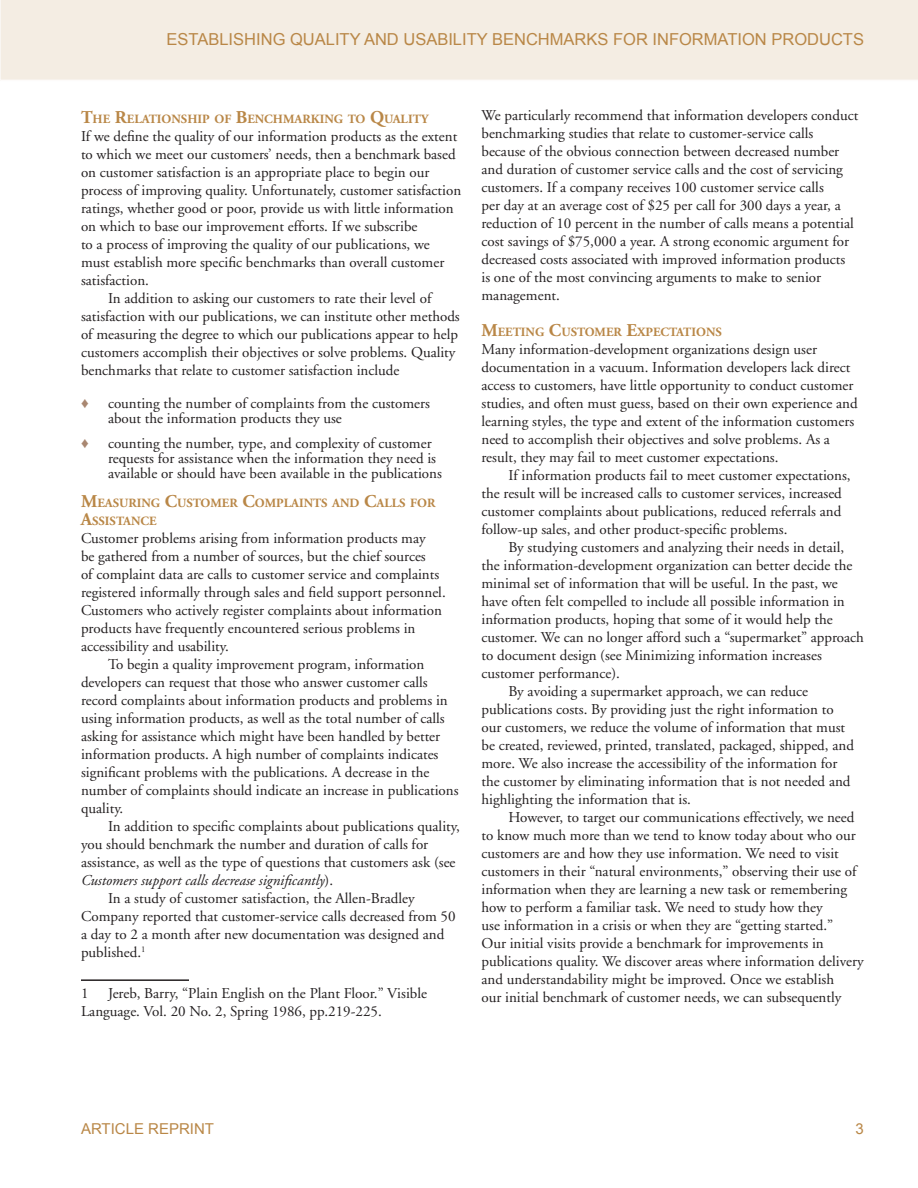
<style>
.page{position:relative;width:918px;height:1188px;background:#fff}
.page>*{position:absolute;margin:0;border:0;box-sizing:border-box;transform-origin:0 0}
.t1{font:16.5px "Arial";color:#b98747}
.t2{font:15px/18px "Adobe Garamond";color:#231f20}
.t3{font:italic 15px "Adobe Garamond";color:#231f20}
.t4{font:15px "Arial";color:#b98747}
.t5{font:15px "Arial";color:#a98771}
.t6{font:700 12.6px/18px "Adobe Garamond";color:#b98747}
.s1{font-size:18px}
.s2{font-style:normal}
</style>
<div class="page">
<div style="left:1px;top:0;width:917px;height:80px;background:#f4ede3"></div>
<svg style="left:0;top:0;width:1px;height:79px"></svg>
<hr style="left:81px;top:979px;width:108px;height:2px;background:#231f20">
<p class="t1" style="left:167px;top:29px;width:699px">ESTABLISHING QUALITY AND USABILITY BENCHMARKS FOR I NFORMATION PRODUCTS</p>
<p class="t6" style="left:81px;top:110px;width:349px"><span class="s1">T</span>HE <span class="s1">R</span>ELATIONSHIP OF <span class="s1">B</span>ENCHMARKING TO <span class="s1">Q</span>UALITY</p>
<p class="t2" style="left:81px;top:127px;width:378px">If we define the quality of our information products as the extent</p>
<p class="t2" style="left:81px;top:145px;width:376px">to which we meet our customers’ needs, then a benchmark based</p>
<p class="t2" style="left:81px;top:163px;width:350px">on customer satisfaction is an appropriate place to begin our</p>
<p class="t2" style="left:81px;top:181px;width:382px">process of improving quality. Unfortunately, customer satisfaction</p>
<p class="t2" style="left:81px;top:199px;width:374px">ratings, whether good or poor, provide us with little information</p>
<p class="t2" style="left:81px;top:217px;width:338px">on which to base our improvement efforts. If we subscribe</p>
<p class="t2" style="left:81px;top:235px;width:350px">to a process of improving the quality of our publications, we</p>
<p class="t2" style="left:81px;top:253px;width:365px">must establish more specific benchmarks than overall customer</p>
<p class="t2" style="left:81px;top:271px;width:69px">satisfaction.</p>
<p class="t2" style="left:108px;top:289px;width:325px">In addition to asking our customers to rate their level of</p>
<p class="t2" style="left:81px;top:307px;width:380px">satisfaction with our publications, we can institute other methods</p>
<p class="t2" style="left:81px;top:325px;width:379px">of measuring the degree to which our publications appear to help</p>
<p class="t2" style="left:81px;top:343px;width:376px">customers accomplish their objectives or solve problems. Quality</p>
<p class="t2" style="left:81px;top:361px;width:320px">benchmarks that relate to customer satisfaction include</p>
<p class="t5" style="left:81px;top:393px;width:9px">♦</p>
<p class="t2" style="left:108px;top:396px;width:324px;line-height:15px">counting the number of complaints from the customers about the information products they use</p>
<p class="t5" style="left:81px;top:433px;width:9px">♦</p>
<p class="t2" style="left:108px;top:437px;width:335px;line-height:15px">counting the number, type, and complexity of customer requests for assistance when the information they need is available or should have been available in the publications</p>
<p class="t6" style="left:81px;top:495px;width:356px"><span class="s1">M</span>EASURING <span class="s1">C</span>USTOMER <span class="s1">C</span>OMPLAINTS AND <span class="s1">C</span>ALLS FOR<br><span class="s1">A</span>SSISTANCE</p>
<p class="t2" style="left:81px;top:530px;width:366px">Customer problems arising from information products may<br>be gathered from a number of sources, but the chief sources<br>of complaint data are calls to customer service and complaints registered informally through sales and field support personnel.<br>Customers who actively register complaints about information products have frequently encountered serious problems in accessibility and usability.</p>
<p class="t2" style="left:81px;top:656px;width:379px;text-indent:27px">To begin a quality improvement program, information developers can request that those who answer customer calls record complaints about information products and problems in using information products, as well as the total number of calls asking for assistance which might have been handled by better information products. A high number of complaints indicates significant problems with the publications. A decrease in the number of complaints should indicate an increase in publications quality.</p>
<p class="t2" style="left:108px;top:818px;width:353px">In addition to specific complaints about publications quality,</p>
<p class="t2" style="left:81px;top:836px;width:349px">you should benchmark the number and duration of calls for</p>
<p class="t2" style="left:81px;top:854px;width:376px">assistance, as well as the type of questions that customers ask (see</p>
<p class="t3" style="left:81px;top:872px;width:254px">Customers support calls decrease significantly<span class="s2">).</span></p>
<p class="t2" style="left:108px;top:890px;width:308px">In a study of customer satisfaction, the Allen-Bradley</p>
<p class="t2" style="left:81px;top:908px;width:376px">Company reported that customer-service calls decreased from 50</p>
<p class="t2" style="left:81px;top:926px;width:365px">a day to 2 a month after new documentation was designed and</p>
<p class="t2" style="left:81px;top:944px;width:66px">published.<sup>1</sup></p>
<p class="t2" style="left:81px;top:985px;width:9px">1</p>
<p class="t2" style="left:81px;top:985px;width:348px;text-indent:27px">Jereb, Barry, “Plain English on the Plant Floor.” Visible<br>Language. Vol. 20 No. 2, Spring 1986, pp.219-225.</p>
<p class="t2" style="left:482px;top:107px;width:378px">We particularly recommend that information developers conduct benchmarking studies that relate to customer-service calls because of the obvious connection between decreased number and duration of customer service calls and the cost of servicing customers. If a company receives 100 customer service calls<br>per day at an average cost of $25 per call for 300 days a year, a reduction of 10 percent in the number of calls means a potential cost savings of $75,000 a year. A strong economic argument for decreased costs associated with improved information products<br>is one of the most convincing arguments to make to senior management.</p>
<p class="t6" style="left:482px;top:324px;width:242px"><span class="s1">M</span>EETING <span class="s1">C</span>USTOMER <span class="s1">E</span>XPECTATIONS</p>
<p class="t2" style="left:482px;top:341px;width:378px">Many information-development organizations design user documentation in a vacuum. Information developers lack direct access to customers, have little opportunity to conduct customer studies, and often must guess, based on their own experience and learning styles, the type and extent of the information customers need to accomplish their objectives and solve problems. As a result, they may fail to meet customer expectations.</p>
<p class="t2" style="left:482px;top:467px;width:371px;text-indent:27px">If information products fail to meet customer expectations, the result will be increased calls to customer services, increased customer complaints about publications, reduced referrals and follow-up sales, and other product-specific problems.</p>
<p class="t2" style="left:508px;top:539px;width:337px">By studying customers and analyzing their needs in detail,</p>
<p class="t2" style="left:482px;top:557px;width:373px">the information-development organization can better decide the</p>
<p class="t2" style="left:482px;top:575px;width:358px">minimal set of information that will be useful. In the past, we</p>
<p class="t2" style="left:482px;top:593px;width:365px">have often felt compelled to include all possible information in</p>
<p class="t2" style="left:482px;top:611px;width:353px">information products, hoping that some of it would help the</p>
<p class="t2" style="left:482px;top:629px;width:384px">customer. We can no longer afford such a “supermarket” approach</p>
<p class="t2" style="left:482px;top:647px;width:342px">to document design (see Minimizing information increases</p>
<p class="t2" style="left:482px;top:665px;width:140px">customer performance).</p>
<p class="t2" style="left:508px;top:683px;width:301px">By avoiding a supermarket approach, we can reduce</p>
<p class="t2" style="left:482px;top:701px;width:354px">publications costs. By providing just the right information to</p>
<p class="t2" style="left:482px;top:719px;width:365px">our customers, we reduce the volume of information that must</p>
<p class="t2" style="left:482px;top:737px;width:374px">be created, reviewed, printed, translated, packaged, shipped, and</p>
<p class="t2" style="left:482px;top:755px;width:357px">more. We also increase the accessibility of the information for</p>
<p class="t2" style="left:482px;top:773px;width:371px">the customer by eliminating information that is not needed and</p>
<p class="t2" style="left:482px;top:791px;width:211px">highlighting the information that is.</p>
<p class="t2" style="left:508px;top:809px;width:347px">However, to target our communications effectively, we need</p>
<p class="t2" style="left:482px;top:827px;width:376px">to know much more than we tend to know today about who our</p>
<p class="t2" style="left:482px;top:845px;width:359px">customers are and how they use information. We need to visit</p>
<p class="t2" style="left:482px;top:863px;width:376px">customers in their “natural environments,” observing their use of</p>
<p class="t2" style="left:482px;top:881px;width:367px">information when they are learning a new task or remembering</p>
<p class="t2" style="left:482px;top:899px;width:343px">how to perform a familiar task. We need to study how they</p>
<p class="t2" style="left:482px;top:917px;width:353px">use information in a crisis or when they are “getting started.”</p>
<p class="t2" style="left:482px;top:935px;width:344px">Our initial visits provide a benchmark for improvements in</p>
<p class="t2" style="left:482px;top:953px;width:384px">publications quality. We discover areas where information delivery</p>
<p class="t2" style="left:482px;top:971px;width:354px">and understandability might be improved. Once we establish</p>
<p class="t2" style="left:482px;top:989px;width:361px">our initial benchmark of customer needs, we can subsequently</p>
<p class="t4" style="left:81px;top:1119px;width:135px">ARTICLE REPRINT</p>
<p class="t4" style="left:856px;top:1119px;width:10px">3</p>
</div>
